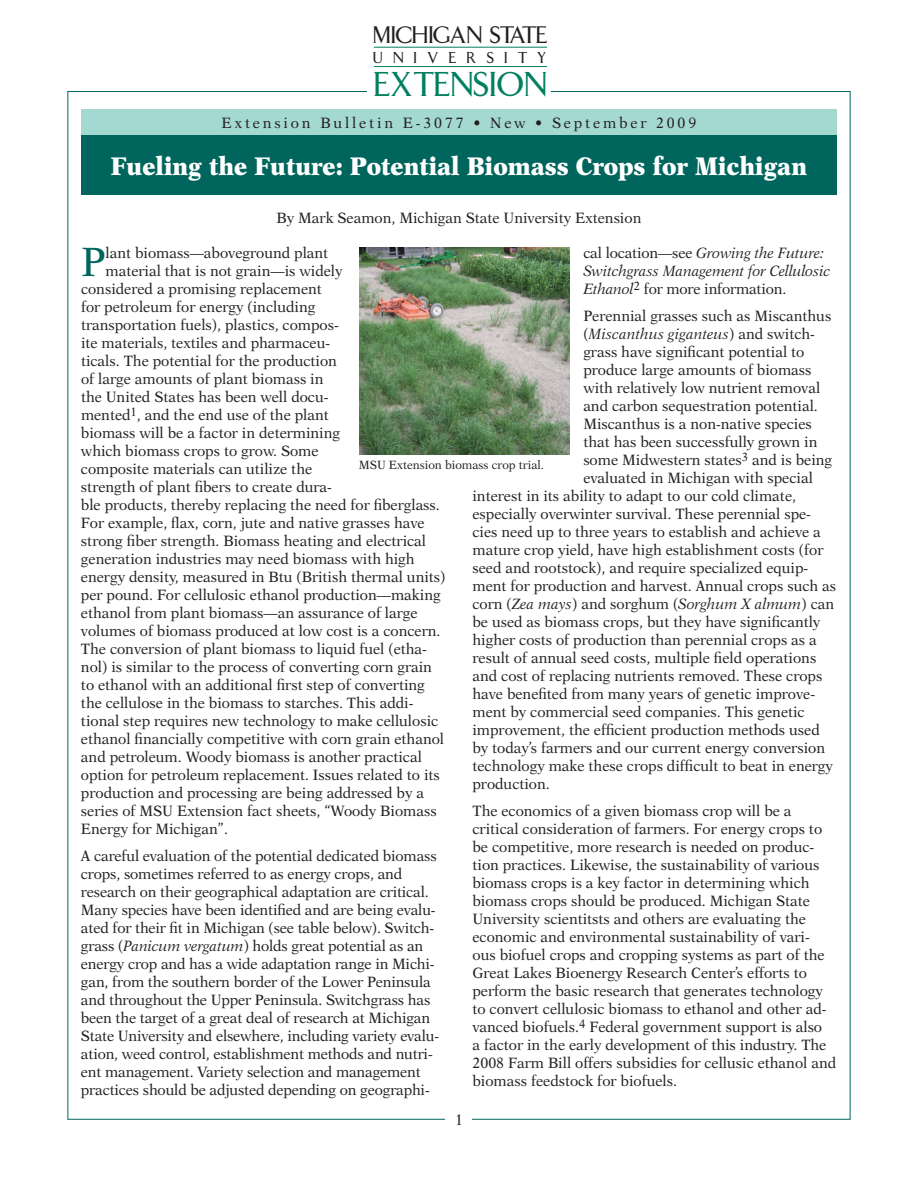
<style>
.page{position:relative;width:918px;height:1188px;background:#fff}
.page>*{position:absolute;margin:0;border:0;box-sizing:border-box;transform-origin:0 0}
.t1{font:40.95px "New Aster";color:#00665d;scale:.95 1}
.t2{font:32.4px "Arrow Font";color:#00805f}
.t3{font:900 25.5px "New Aster";color:#fff;scale:.9 1}
.t4{font:22.5px "Arrow Font";letter-spacing:-.04em;color:#231f20}
.t5{font:15px/18px "New Aster";color:#231f20;scale:.95 1}
.t6{font:italic 15px/18px "New Aster";letter-spacing:-.01em;color:#231f20;scale:.95 1}
.t7{font:15px "New Aster";letter-spacing:.2em;color:#231f20;scale:.95 1}
.t8{font:14.85px "Arrow Font";letter-spacing:.68em;color:#231f20}
.t9{font:12px "New Aster";color:#231f20;scale:.95 1}
.s1{font-style:normal}
.s2{font-style:italic}
</style>
<div class="page">
<div style="left:81px;top:134px;width:756px;height:61px;background:#00665d"></div>
<div style="left:81px;top:109px;width:756px;height:26px;background:#a4d9d2"></div>
<img style="left:359px;top:247px;width:211px;height:207px">
<hr style="left:374px;top:47px;width:173px;height:1px;background:#00805f">
<hr style="left:374px;top:66px;width:173px;height:1px;background:#00805f">
<h3 class="t4" style="left:373px;top:22px;width:176px">MICHIGAN STATE</h3>
<p class="t8" style="left:373px;top:49px;width:175px">UNIVERSITY</p>
<h2 class="t2" style="left:373px;top:66px;width:175px">EXTENSION</h2>
<p class="t7" style="left:222px;top:114px;width:501px">Extension Bulletin E-3077 • New • September 2009</p>
<h3 class="t3" style="left:111px;top:150px;width:775px">Fueling the Future: Potential Biomass Crops for Michigan</h3>
<p class="t5" style="left:277px;top:209px;width:385px">By Mark Seamon, Michigan State University Extension</p>
<p class="t6" style="left:583px;top:244px;width:262px"><span class="s1">cal location—see</span> Growing the Future:<br>Switchgrass Management for Cellulosic<br>Ethanol<sup>2</sup> <span class="s1">for more information.</span></p>
<p class="t5" style="left:583px;top:307px;width:263px">Perennial grasses such as Miscanthus</p>
<p class="t6" style="left:583px;top:325px;width:245px"><span class="s1">(</span>Miscanthus giganteus<span class="s1">) and switch-</span></p>
<p class="t5" style="left:583px;top:343px;width:234px">grass have significant potential to</p>
<p class="t5" style="left:583px;top:361px;width:242px">produce large amounts of biomass</p>
<p class="t5" style="left:583px;top:379px;width:251px">with relatively low nutrient removal</p>
<p class="t5" style="left:583px;top:397px;width:248px">and carbon sequestration potential.</p>
<p class="t5" style="left:583px;top:415px;width:242px">Miscanthus is a non-native species</p>
<p class="t5" style="left:583px;top:433px;width:248px">that has been successfully grown in</p>
<p class="t5" style="left:583px;top:451px;width:263px">some Midwestern states<sup>3</sup> and is being</p>
<p class="t5" style="left:583px;top:469px;width:243px">evaluated in Michigan with special</p>
<p class="t5" style="left:472px;top:487px;width:342px">interest in its ability to adapt to our cold climate,</p>
<p class="t5" style="left:472px;top:505px;width:358px">especially overwinter survival. These perennial spe-</p>
<p class="t5" style="left:472px;top:523px;width:368px">cies need up to three years to establish and achieve a</p>
<p class="t5" style="left:472px;top:541px;width:371px">mature crop yield, have high establishment costs (for</p>
<p class="t5" style="left:472px;top:559px;width:355px">seed and rootstock), and require specialized equip-</p>
<p class="t5" style="left:472px;top:577px;width:384px">ment for production and harvest. Annual crops such as</p>
<p class="t5" style="left:472px;top:595px;width:382px">corn (<span class="s2">Zea mays</span>) and sorghum (<span class="s2">Sorghum X almum</span>) can</p>
<p class="t5" style="left:472px;top:613px;width:368px">be used as biomass crops, but they have significantly</p>
<p class="t5" style="left:472px;top:631px;width:364px">higher costs of production than perennial crops as a</p>
<p class="t5" style="left:472px;top:649px;width:363px">result of annual seed costs, multiple field operations</p>
<p class="t5" style="left:472px;top:667px;width:370px">and cost of replacing nutrients removed. These crops</p>
<p class="t5" style="left:472px;top:685px;width:362px">have benefited from many years of genetic improve-</p>
<p class="t5" style="left:472px;top:703px;width:351px">ment by commercial seed companies. This genetic</p>
<p class="t5" style="left:472px;top:721px;width:367px">improvement, the efficient production methods used</p>
<p class="t5" style="left:472px;top:739px;width:373px">by today’s farmers and our current energy conversion</p>
<p class="t5" style="left:472px;top:757px;width:381px">technology make these crops difficult to beat in energy</p>
<p class="t5" style="left:472px;top:775px;width:83px">production.</p>
<p class="t5" style="left:472px;top:802px;width:384px">The economics of a given biomass crop will be a critical consideration of farmers. For energy crops to be competitive, more research is needed on produc&shy;tion practices. Likewise, the sustainability of various biomass crops is a key factor in determining which biomass crops should be produced. Michigan State University scientitsts and others are evaluating the economic and environmental sustainability of vari&shy;ous biofuel crops and cropping systems as part of the Great Lakes Bioenergy Research Center’s efforts to perform the basic research that generates technology to convert cellulosic biomass to ethanol and other ad&shy;vanced biofuels.<sup>4</sup> Federal government support is also<br>a factor in the early development of this industry. The 2008 Farm Bill offers subsidies for cellusic ethanol and biomass feedstock for biofuels.</p>
<h1 class="t1" style="left:81px;top:238px;width:27px">P</h1>
<p class="t5" style="left:106px;top:244px;width:236px">lant biomass—aboveground plant</p>
<p class="t5" style="left:106px;top:262px;width:251px">material that is not grain—is widely</p>
<p class="t5" style="left:81px;top:280px;width:255px">considered a promising replacement</p>
<p class="t5" style="left:81px;top:298px;width:248px">for petroleum for energy (including</p>
<p class="t5" style="left:81px;top:316px;width:273px">transportation fuels), plastics, compos-</p>
<p class="t5" style="left:81px;top:334px;width:264px">ite materials, textiles and pharmaceu-</p>
<p class="t5" style="left:81px;top:352px;width:271px">ticals. The potential for the production</p>
<p class="t5" style="left:81px;top:370px;width:257px">of large amounts of plant biomass in</p>
<p class="t5" style="left:81px;top:388px;width:262px">the United States has been well docu-</p>
<p class="t5" style="left:81px;top:406px;width:262px">mented<sup>1</sup>, and the end use of the plant</p>
<p class="t5" style="left:81px;top:424px;width:274px">biomass will be a factor in determining</p>
<p class="t5" style="left:81px;top:442px;width:252px">which biomass crops to grow. Some</p>
<p class="t5" style="left:81px;top:460px;width:245px">composite materials can utilize the</p>
<p class="t5" style="left:81px;top:478px;width:266px">strength of plant fibers to create dura-</p>
<p class="t5" style="left:81px;top:496px;width:379px">ble products, thereby replacing the need for fiberglass.</p>
<p class="t5" style="left:81px;top:514px;width:363px">For example, flax, corn, jute and native grasses have</p>
<p class="t5" style="left:81px;top:532px;width:365px">strong fiber strength. Biomass heating and electrical</p>
<p class="t5" style="left:81px;top:550px;width:353px">generation industries may need biomass with high</p>
<p class="t5" style="left:81px;top:568px;width:385px">energy density, measured in Btu (British thermal units)</p>
<p class="t5" style="left:81px;top:586px;width:380px">per pound. For cellulosic ethanol production—making</p>
<p class="t5" style="left:81px;top:604px;width:356px">ethanol from plant biomass—an assurance of large</p>
<p class="t5" style="left:81px;top:622px;width:380px">volumes of biomass produced at low cost is a concern.</p>
<p class="t5" style="left:81px;top:640px;width:366px">The conversion of plant biomass to liquid fuel (etha-</p>
<p class="t5" style="left:81px;top:658px;width:371px">nol) is similar to the process of converting corn grain</p>
<p class="t5" style="left:81px;top:676px;width:363px">to ethanol with an additional first step of converting</p>
<p class="t5" style="left:81px;top:694px;width:351px">the cellulose in the biomass to starches. This addi-</p>
<p class="t5" style="left:81px;top:712px;width:378px">tional step requires new technology to make cellulosic</p>
<p class="t5" style="left:81px;top:730px;width:384px">ethanol financially competitive with corn grain ethanol</p>
<p class="t5" style="left:81px;top:748px;width:360px">and petroleum. Woody biomass is another practical</p>
<p class="t5" style="left:81px;top:766px;width:379px">option for petroleum replacement. Issues related to its</p>
<p class="t5" style="left:81px;top:784px;width:363px">production and processing are being addressed by a</p>
<p class="t5" style="left:81px;top:802px;width:376px">series of MSU Extension fact sheets, “Woody Biomass</p>
<p class="t5" style="left:81px;top:820px;width:156px">Energy for Michigan”.</p>
<p class="t5" style="left:81px;top:847px;width:379px">A careful evaluation of the potential dedicated biomass crops, sometimes referred to as energy crops, and research on their geographical adaptation are critical.<br>Many species have been identified and are being evalu&shy;ated for their fit in Michigan (see table below). Switch&shy;grass (<span class="s2">Panicum vergatum</span>) holds great potential as an energy crop and has a wide adaptation range in Michi&shy;gan, from the southern border of the Lower Peninsula and throughout the Upper Peninsula. Switchgrass has been the target of a great deal of research at Michigan State University and elsewhere, including variety evalu&shy;ation, weed control, establishment methods and nutri&shy;ent management. Variety selection and management practices should be adjusted depending on geographi-</p>
<p class="t9" style="left:359px;top:458px;width:196px">MSU Extension biomass crop trial.</p>
<p class="t5" style="left:455px;top:1111px;width:10px">1</p>
</div>
